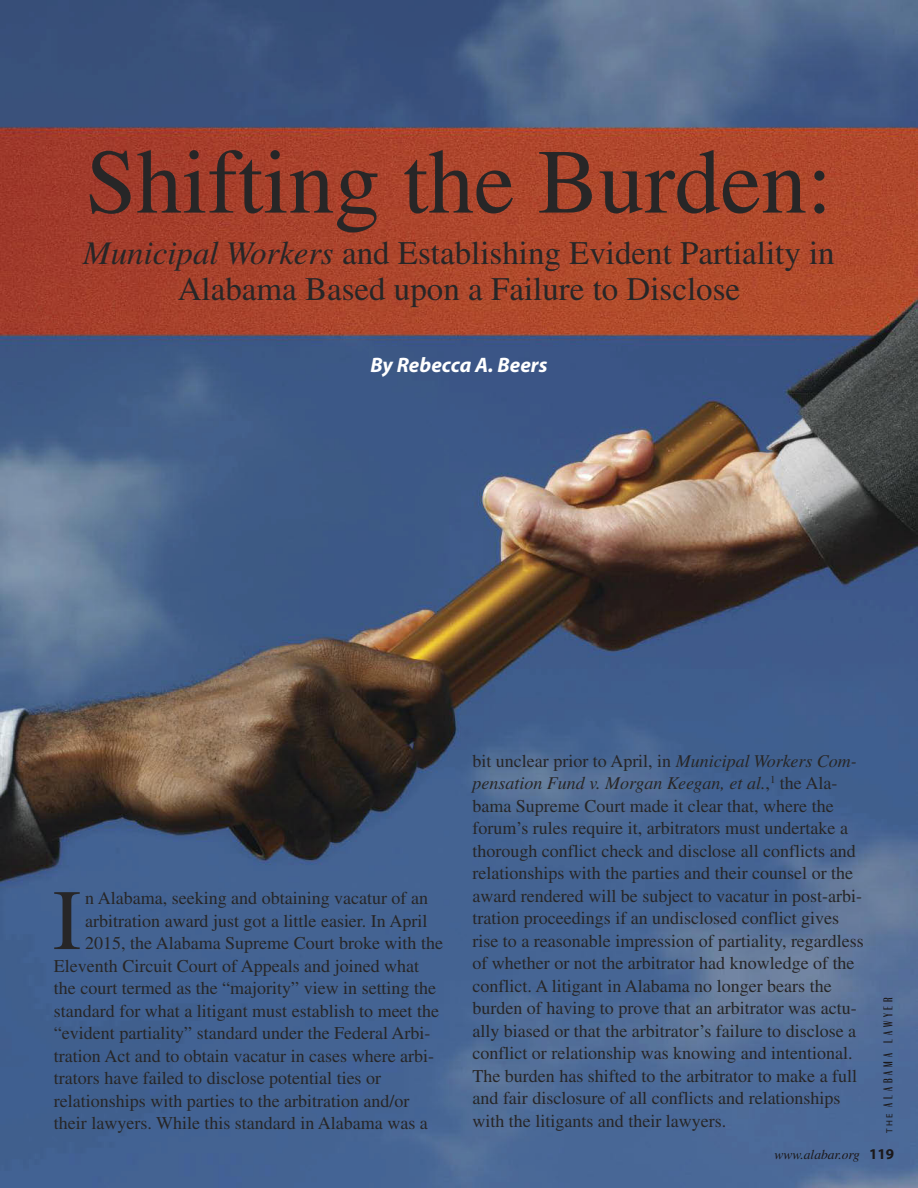
<style>
.page{position:relative;width:918px;height:1188px;background:#fff}
.page>*{position:absolute;margin:0;border:0;box-sizing:border-box;transform-origin:0 0}
.t1{font:91.5px "Times";color:#272627}
.t2{font:85.95px "Times";color:#272627}
.t3{font:33px/36px "Times";color:#272627;text-align:center}
.t4{font:italic 700 21px "Myriad Pro";color:#fff}
.t5{font:18px/22.5px "Times";color:#272627}
.t6{font:italic 13.5px "Times";color:#1b1819}
.t7{font:500 13.5px "Britannic Com D";letter-spacing:.295em;color:#1b1819}
.s1{font-style:italic}
.s2{font-family:"Myriad Pro";font-weight:400;font-size:9px}
.s3{font-family:"Myriad Pro";font-weight:700;font-style:normal;font-size:15px}
</style>
<div class="page">
<img style="left:0;top:1px;width:918px;height:1186px">
<h1 class="t1" style="left:86px;top:150px;width:748px">Shifting the Burden:</h1>
<h3 class="t3" style="left:83px;top:238px;width:753px"><span class="s1">Municipal Workers</span> and Establishing Evident Partiality in<br>Alabama Based upon a Failure to Disclose</h3>
<p class="t4" style="left:371px;top:357px;width:178px">By Rebecca A. Beers</p>
<h2 class="t2" style="left:53px;top:890px;width:30px">I</h2>
<p class="t5" style="left:85px;top:889px;width:344px">n Alabama, seeking and obtaining vacatur of an</p>
<p class="t5" style="left:85px;top:911px;width:344px">arbitration award just got a little easier. In April</p>
<p class="t5" style="left:85px;top:934px;width:359px">2015, the Alabama Supreme Court broke with the</p>
<p class="t5" style="left:54px;top:956px;width:367px">Eleventh Circuit Court of Appeals and joined what</p>
<p class="t5" style="left:54px;top:979px;width:384px">the court termed as the “majority” view in setting the</p>
<p class="t5" style="left:54px;top:1001px;width:387px">standard for what a litigant must establish to meet the</p>
<p class="t5" style="left:54px;top:1024px;width:378px">“evident partiality” standard under the Federal Arbi-</p>
<p class="t5" style="left:54px;top:1046px;width:382px">tration Act and to obtain vacatur in cases where arbi-</p>
<p class="t5" style="left:54px;top:1069px;width:329px">trators have failed to disclose potential ties or</p>
<p class="t5" style="left:54px;top:1091px;width:357px">relationships with parties to the arbitration and/or</p>
<p class="t5" style="left:54px;top:1114px;width:375px">their lawyers. While this standard in Alabama was a</p>
<p class="t5" style="left:472px;top:751px;width:393px">bit unclear prior to April, in <span class="s1">Municipal Workers Com&shy;pensation Fund v. Morgan Keegan, et al.</span>,<sup>1</sup> the Ala&shy;bama Supreme Court made it clear that, where the forum’s rules require it, arbitrators must undertake a thorough conflict check and disclose all conflicts and relationships with the parties and their counsel or the award rendered will be subject to vacatur in post-arbi&shy;tration proceedings if an undisclosed conflict gives rise to a reasonable impression of partiality, regardless of whether or not the arbitrator had knowledge of the conflict. A litigant in Alabama no longer bears the burden of having to prove that an arbitrator was actu&shy;ally biased or that the arbitrator’s failure to disclose a conflict or relationship was knowing and intentional.<br>The burden has shifted to the arbitrator to make a full and fair disclosure of all conflicts and relationships with the litigants and their lawyers.</p>
<p class="t7" style="left:880px;top:1133px;width:137px;rotate:-90deg"><span class="s2">THE</span> Alabama Lawyer</p>
<p class="t6" style="left:774px;top:1150px;width:121px">www.alabar.org <span class="s3">119</span></p>
</div>
